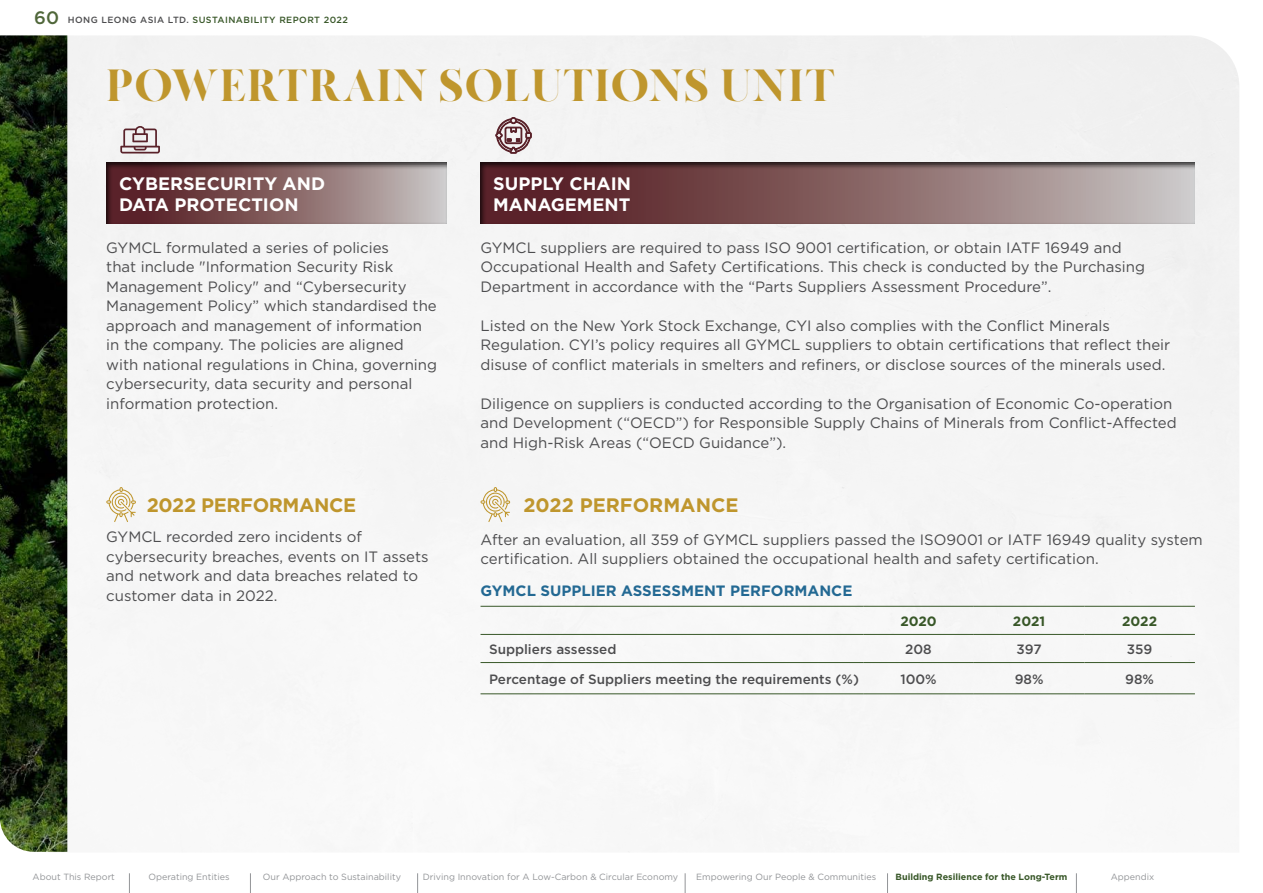
<style>
.page{position:relative;width:1263px;height:893px;background:#fff}
.page>*{position:absolute;margin:0;border:0;box-sizing:border-box;transform-origin:0 0}
.t1{font:900 45px "MADE Canvas";letter-spacing:.02em;color:#bf962d}
.t2{font:700 19.5px "Gotham";letter-spacing:-.015em;color:#bf962d}
.t3{font:700 18px/20.4px "Gotham";color:#fff}
.t4{font:15px/19.5px "Gotham";color:#4d4d4f}
.t5{font:700 15px "Gotham";color:#236993}
.t6{font:500 13.5px "Gotham";color:#4d4d4f}
.t7{font:700 13.5px "Gotham";color:#385728}
.t8{font:9px "Gotham";color:#939598}
.t9{font:500 9px "Gotham";letter-spacing:.05em;color:#385728}
.t10{font:700 9px "Gotham";color:#385728}
.s1{font-size:18px;color:#50673a}
.s2{color:#4d4d4f}
</style>
<div class="page">
<img style="left:0;top:35px;width:67px;height:817px">
<hr style="left:480px;top:634px;width:383px;height:1px;background:#385728">
<hr style="left:863px;top:634px;width:111px;height:1px;background:#385728">
<hr style="left:974px;top:634px;width:110px;height:1px;background:#385728">
<hr style="left:1084px;top:634px;width:111px;height:1px;background:#385728">
<hr style="left:480px;top:693px;width:383px;height:1px;background:#385728">
<hr style="left:863px;top:693px;width:111px;height:1px;background:#385728">
<hr style="left:974px;top:693px;width:110px;height:1px;background:#385728">
<hr style="left:1084px;top:693px;width:111px;height:1px;background:#385728">
<hr style="left:480px;top:606px;width:383px;height:1px;background:#385728">
<hr style="left:863px;top:606px;width:111px;height:1px;background:#385728">
<hr style="left:974px;top:606px;width:110px;height:1px;background:#385728">
<hr style="left:1084px;top:606px;width:111px;height:1px;background:#385728">
<hr style="left:480px;top:662px;width:383px;height:1px;background:#385728">
<hr style="left:863px;top:662px;width:111px;height:1px;background:#385728">
<hr style="left:974px;top:662px;width:110px;height:1px;background:#385728">
<hr style="left:1084px;top:662px;width:111px;height:1px;background:#385728">
<div style="left:94px;top:150px;width:365px;height:75px;background:#000;opacity:.75"></div>
<div style="left:468px;top:150px;width:739px;height:75px;background:#000;opacity:.75"></div>
<svg style="left:106px;top:487px;width:30px;height:35px"></svg>
<svg style="left:480px;top:487px;width:30px;height:35px"></svg>
<svg style="left:495px;top:117px;width:37px;height:37px"></svg>
<svg style="left:120px;top:125px;width:40px;height:28px"></svg>
<svg style="left:129px;top:873px;width:1px;height:20px"></svg>
<svg style="left:250px;top:873px;width:1px;height:20px"></svg>
<svg style="left:417px;top:873px;width:1px;height:20px"></svg>
<svg style="left:685px;top:873px;width:1px;height:20px"></svg>
<svg style="left:887px;top:873px;width:1px;height:20px"></svg>
<svg style="left:1076px;top:873px;width:1px;height:20px"></svg>
<p class="t9" style="left:34px;top:14px;width:316px"><span class="s1">60</span> <span class="s2">HONG LEONG ASIA LTD.</span> SUSTAINABILITY REPORT 2022</p>
<h1 class="t1" style="left:106px;top:61px;width:731px">POWERTRAIN SOLUTIONS UNIT</h1>
<p class="t3" style="left:119px;top:173px;width:208px">CYBERSECURITY AND<br>DATA PROTECTION</p>
<p class="t3" style="left:493px;top:173px;width:139px">SUPPLY CHAIN<br>MANAGEMENT</p>
<p class="t4" style="left:106px;top:238px;width:332px">GYMCL formulated a series of policies<br>that include "Information Security Risk Management Policy" and “Cybersecurity Management Policy” which standardised the approach and management of information in the company. The policies are aligned with national regulations in China, governing cybersecurity, data security and personal information protection.</p>
<p class="t4" style="left:480px;top:238px;width:666px">GYMCL suppliers are required to pass ISO 9001 certification, or obtain IATF 16949 and<br>Occupational Health and Safety Certifications. This check is conducted by the Purchasing<br>Department in accordance with the “Parts Suppliers Assessment Procedure”.</p>
<p class="t4" style="left:480px;top:316px;width:691px">Listed on the New York Stock Exchange, CYI also complies with the Conflict Minerals<br>Regulation. CYI’s policy requires all GYMCL suppliers to obtain certifications that reflect their disuse of conflict materials in smelters and refiners, or disclose sources of the minerals used.</p>
<p class="t4" style="left:480px;top:394px;width:698px">Diligence on suppliers is conducted according to the Organisation of Economic Co-operation and Development (“OECD”) for Responsible Supply Chains of Minerals from Conflict-Affected and High-Risk Areas (“OECD Guidance”).</p>
<h2 class="t2" style="left:147px;top:492px;width:211px">2022 PERFORMANCE</h2>
<h2 class="t2" style="left:523px;top:492px;width:217px">2022 PERFORMANCE</h2>
<p class="t4" style="left:106px;top:527px;width:324px">GYMCL recorded zero incidents of cybersecurity breaches, events on IT assets and network and data breaches related to customer data in 2022.</p>
<p class="t4" style="left:480px;top:529px;width:724px">After an evaluation, all 359 of GYMCL suppliers passed the ISO9001 or IATF 16949 quality system certification. All suppliers obtained the occupational health and safety certification.</p>
<p class="t5" style="left:480px;top:580px;width:373px">GYMCL SUPPLIER ASSESSMENT PERFORMANCE</p>
<p class="t7" style="left:900px;top:612px;width:38px">2020</p>
<p class="t7" style="left:1013px;top:612px;width:34px">2021</p>
<p class="t7" style="left:1122px;top:612px;width:36px">2022</p>
<p class="t6" style="left:489px;top:640px;width:129px">Suppliers assessed</p>
<p class="t6" style="left:905px;top:640px;width:28px">208</p>
<p class="t6" style="left:1016px;top:640px;width:27px">397</p>
<p class="t6" style="left:1127px;top:640px;width:27px">359</p>
<p class="t6" style="left:489px;top:670px;width:371px">Percentage of Suppliers meeting the requirements (%)</p>
<p class="t6" style="left:900px;top:670px;width:38px">100%</p>
<p class="t6" style="left:1015px;top:670px;width:30px">98%</p>
<p class="t6" style="left:1125px;top:670px;width:30px">98%</p>
<p class="t8" style="left:33px;top:871px;width:84px">About This Report</p>
<p class="t8" style="left:149px;top:871px;width:83px">Operating Entities</p>
<p class="t8" style="left:263px;top:871px;width:140px">Our Approach to Sustainability</p>
<p class="t8" style="left:423px;top:871px;width:257px">Driving Innovation for A Low-Carbon &amp; Circular Economy</p>
<p class="t8" style="left:696px;top:871px;width:181px">Empowering Our People &amp; Communities</p>
<p class="t10" style="left:895px;top:871px;width:173px">Building Resilience for the Long-Term</p>
<p class="t8" style="left:1111px;top:871px;width:45px">Appendix</p>
</div>
